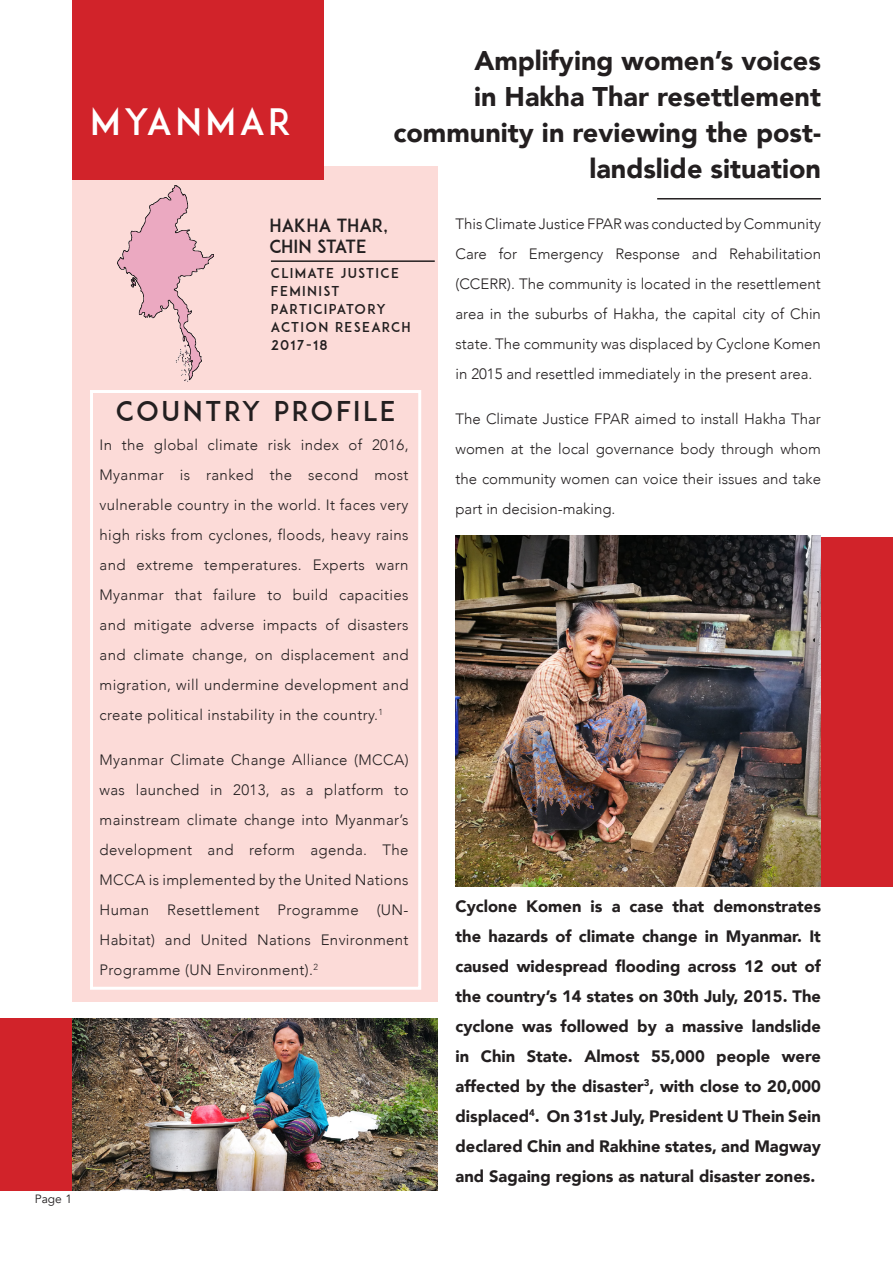
<style>
.page{position:relative;width:893px;height:1263px;background:#fff}
.page>*{position:absolute;margin:0;border:0;box-sizing:border-box;transform-origin:0 0}
.t1{font:36px "ADAM.CGPRO";letter-spacing:.1em;color:#fff}
.t2{font:900 27px/36px "Avenir";color:#231f20;text-align:right}
.t3{font:27px "ADAM.CGPRO";letter-spacing:.1em;color:#231f20}
.t4{font:18px "ADAM.CGPRO";color:#231f20}
.t5{font:18px "ADAM.CGPRO";letter-spacing:-.02em;color:#231f20}
.t6{font:900 16.5px/30px "Avenir";color:#231f20;text-align:justify}
.t7{font:300 15px/30px "Avenir";letter-spacing:.005em;color:#231f20;text-align:justify}
.t8{font:13.5px/18px "ADAM.CGPRO";letter-spacing:.1em;color:#231f20}
.t9{font:12px "Avenir";color:#231f20}
</style>
<div class="page">
<div style="left:484px;top:537px;width:409px;height:350px;background:#d1232a"></div>
<div style="left:72px;top:166px;width:365px;height:836px;background:#fcdbd8"></div>
<div style="left:72px;top:1px;width:252px;height:179px;background:#d1232a"></div>
<hr style="left:271px;top:260px;width:164px;height:2px;background:#231f20">
<div style="left:0;top:1019px;width:428px;height:172px;background:#d1232a"></div>
<div style="left:90px;top:390px;width:331px;height:600px;border:3px solid #fff"></div>
<img style="left:117px;top:185px;width:96px;height:197px">
<hr style="left:657px;top:198px;width:164px;height:2px;background:#231f20">
<img style="left:72px;top:1019px;width:365px;height:172px">
<img style="left:455px;top:535px;width:366px;height:352px">
<p class="t9" style="left:35px;top:1192px;width:39px">Page 1</p>
<p class="t1" style="left:90px;top:100px;width:203px">MYANMAR</p>
<p class="t2" style="left:393px;top:42px;width:429px">Amplifying women’s voices<br>in Hakha Thar resettlement community in reviewing the post&shy;landslide situation</p>
<p class="t4" style="left:269px;top:214px;width:120px">HAKHA THAR,</p>
<p class="t5" style="left:269px;top:236px;width:99px">CHIN STATE</p>
<p class="t8" style="left:271px;top:264px;width:141px">CLIMATE JUSTICE<br>FEMINIST<br>PARTICIPATORY<br>ACTION RESEARCH</p>
<p class="t8" style="left:271px;top:336px;width:58px">2017-18</p>
<p class="t3" style="left:116px;top:395px;width:281px">COUNTRY PROFILE</p>
<p class="t7" style="left:100px;top:430px;width:311px">In the global climate risk index of 2016, Myanmar is ranked the second most vulnerable country in the world. It faces very high risks from cyclones, floods, heavy rains and extreme temperatures. Experts warn Myanmar that failure to build capacities and mitigate adverse impacts of disasters and climate change, on displacement and migration, will undermine development and create political instability in the country.<sup>1</sup></p>
<p class="t7" style="left:100px;top:745px;width:311px">Myanmar Climate Change Alliance (MCCA) was launched in 2013, as a platform to mainstream climate change into Myanmar’s development and reform agenda. The MCCA is implemented by the United Nations Human Resettlement Programme (UN-Habitat) and United Nations Environment Programme (UN Environment).<sup>2</sup></p>
<p class="t7" style="left:455px;top:209px;width:367px">This Climate Justice FPAR was conducted by Community Care for Emergency Response and Rehabilitation (CCERR). The community is located in the resettlement area in the suburbs of Hakha, the capital city of Chin state. The community was displaced by Cyclone Komen in 2015 and resettled immediately in the present area.</p>
<p class="t7" style="left:455px;top:404px;width:367px">The Climate Justice FPAR aimed to install Hakha Thar women at the local governance body through whom the community women can voice their issues and take part in decision-making.</p>
<p class="t6" style="left:455px;top:891px;width:367px">Cyclone Komen is a case that demonstrates the hazards of climate change in Myanmar. It caused widespread flooding across 12 out of the country’s 14 states on 30th July, 2015. The cyclone was followed by a massive landslide in Chin State. Almost 55,000 people were affected by the disaster<sup>3</sup>, with close to 20,000 displaced<sup>4</sup>. On 31st July, President U Thein Sein declared Chin and Rakhine states, and Magway and Sagaing regions as natural disaster zones.</p>
</div>
